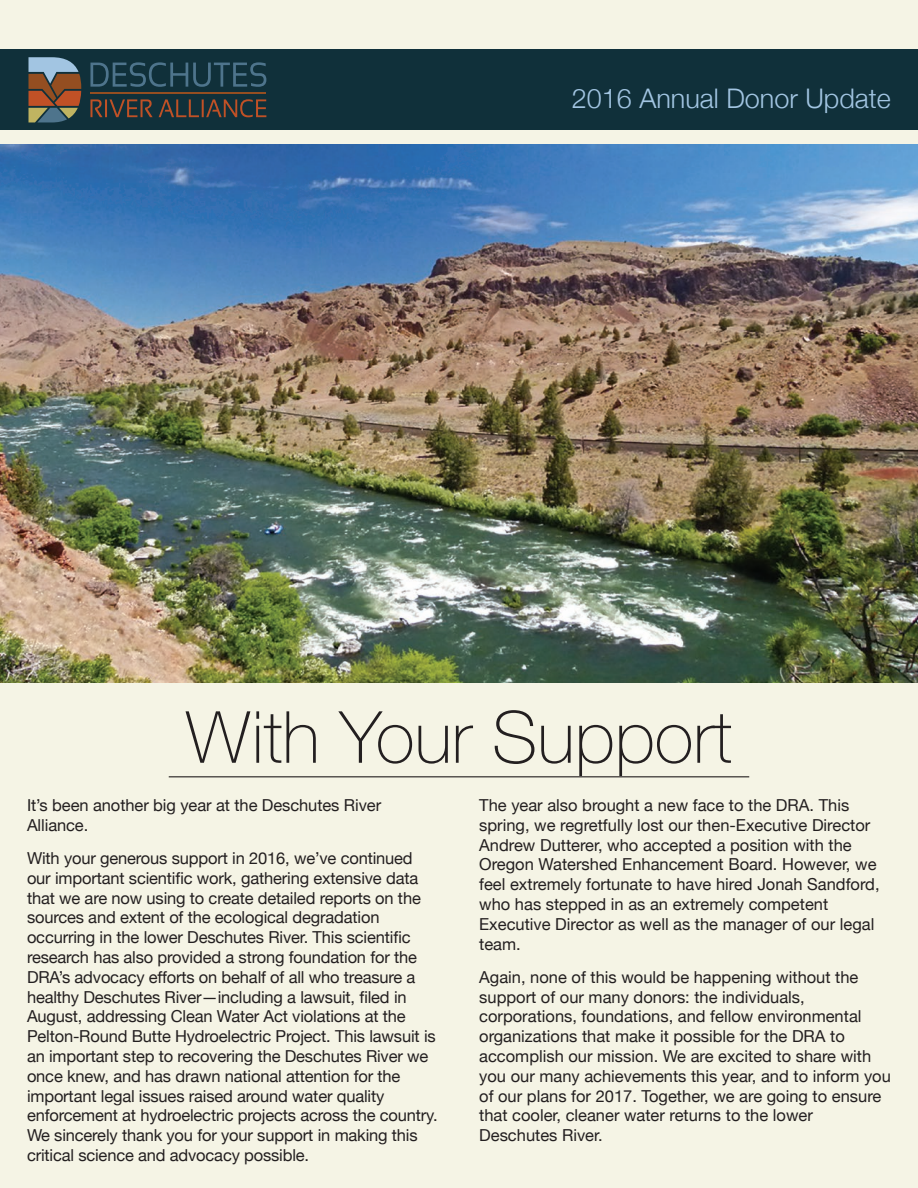
<style>
.page{position:relative;width:918px;height:1188px;background:#f5f4e5}
.page>*{position:absolute;margin:0;border:0;box-sizing:border-box;transform-origin:0 0}
.t1{font:100 72px "Helvetica Neue";color:#231f20}
.t2{font:300 27px "Helvetica Neue";color:#a2c5e2}
.t3{font:16.5px/19.8px "Helvetica Neue";letter-spacing:-.01em;color:#231f20}
</style>
<div class="page">
<img style="left:0;top:144px;width:918px;height:539px">
<hr style="left:169px;top:776px;width:580px;height:1px;background:#231f20">
<div style="left:0;top:49px;width:918px;height:81px;background:#10303a"></div>
<svg style="left:28px;top:57px;width:53px;height:65px"></svg>
<svg style="left:90px;top:62px;width:176px;height:25px"></svg>
<svg style="left:90px;top:99px;width:176px;height:18px"></svg>
<hr style="left:90px;top:92px;width:176px;height:2px;background:#944e21">
<h2 class="t2" style="left:572px;top:82px;width:321px">2016 Annual Donor Update</h2>
<h1 class="t1" style="left:186px;top:697px;width:548px">With Your Support</h1>
<p class="t3" style="left:27px;top:795px;width:356px">It’s been another big year at the Deschutes River<br>Alliance.</p>
<p class="t3" style="left:27px;top:848px;width:412px">With your generous support in 2016, we’ve continued our important scientific work, gathering extensive data that we are now using to create detailed reports on the sources and extent of the ecological degradation occurring in the lower Deschutes River. This scientific research has also provided a strong foundation for the DRA’s advocacy efforts on behalf of all who treasure a healthy Deschutes River—including a lawsuit, filed in August, addressing Clean Water Act violations at the Pelton-Round Butte Hydroelectric Project. This lawsuit is an important step to recovering the Deschutes River we once knew, and has drawn national attention for the important legal issues raised around water quality enforcement at hydroelectric projects across the country.<br>We sincerely thank you for your support in making this critical science and advocacy possible.</p>
<p class="t3" style="left:479px;top:795px;width:402px">The year also brought a new face to the DRA. This spring, we regretfully lost our then-Executive Director Andrew Dutterer, who accepted a position with the Oregon Watershed Enhancement Board. However, we feel extremely fortunate to have hired Jonah Sandford, who has stepped in as an extremely competent Executive Director as well as the manager of our legal team.</p>
<p class="t3" style="left:479px;top:967px;width:413px">Again, none of this would be happening without the support of our many donors: the individuals, corporations, foundations, and fellow environmental organizations that make it possible for the DRA to accomplish our mission. We are excited to share with you our many achievements this year, and to inform you of our plans for 2017. Together, we are going to ensure that cooler, cleaner water returns to the lower Deschutes River.</p>
</div>
